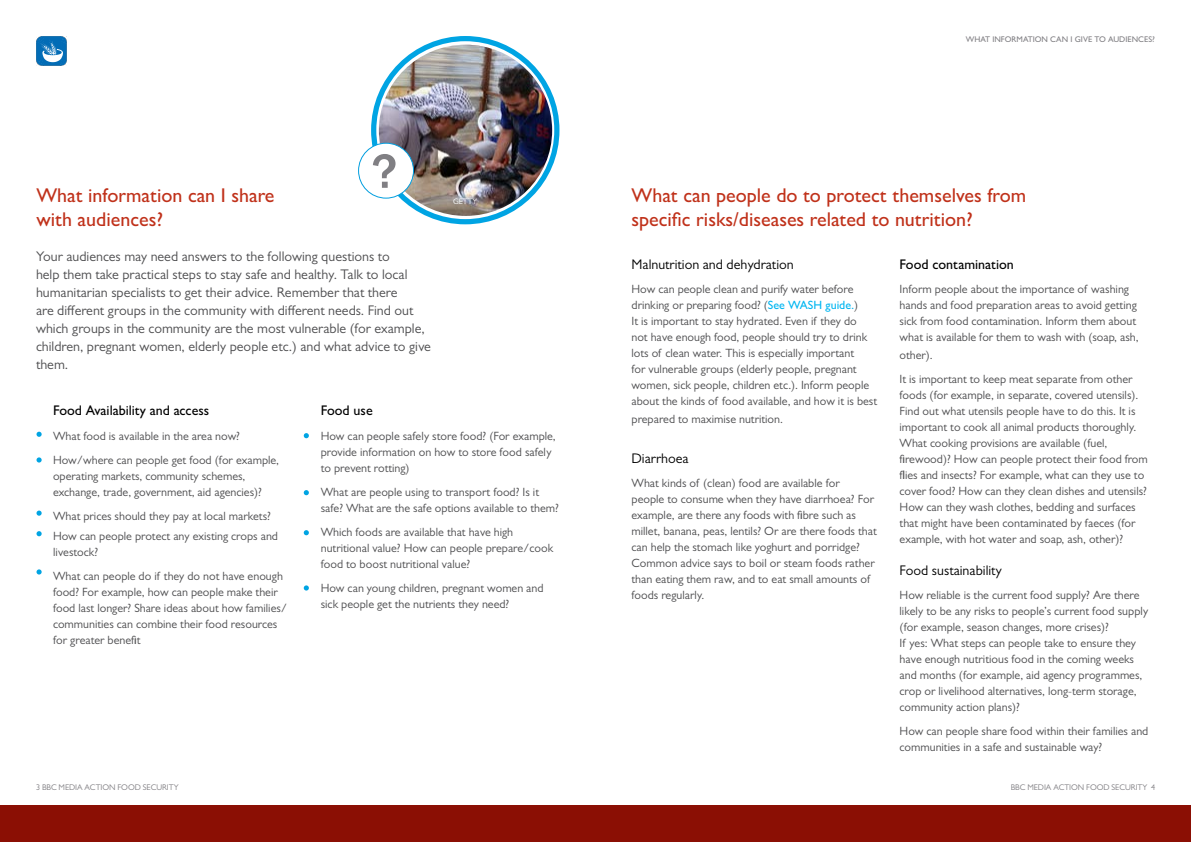
<style>
.page{position:relative;width:1191px;height:842px;background:#fff}
.page>*{position:absolute;margin:0;border:0;box-sizing:border-box;transform-origin:0 0}
.t1{font:500 50px "Franklin Gothic";color:#807f83}
.t2{font:500 20px/24px "Gill Sans MT Pro";color:#c0311a}
.t3{font:14px/18px "Gill Sans MT Pro";color:#4d4d4f}
.t4{font:14px "Gill Sans MT Pro";color:#000}
.t5{font:500 14px "Gill Sans MT Pro";color:#000}
.t6{font:12px/16px "Gill Sans MT Pro";color:#4d4d4f}
.t7{font:8.2px "Gill Sans MT Pro";letter-spacing:-.005em;color:#807f83}
.t8{font:500 8.2px "Gill Sans MT Pro";color:#807f83}
.t9{font:8px "Gill Sans MT Pro";color:#fff}
.s1{font-weight:500;color:#00b6f1}
</style>
<div class="page">
<div style="left:590px;top:806px;width:601px;height:36px;background:#8b0f04"></div>
<div style="left:0;top:806px;width:649px;height:36px;background:#8b0f04"></div>
<img style="left:379px;top:45px;width:173px;height:171px">
<div style="left:371px;top:36px;width:188px;height:188px;border:5px solid #00a4e3;border-radius:50%"></div>
<svg style="left:36px;top:432px;width:6px;height:5px"></svg>
<svg style="left:304px;top:433px;width:5px;height:5px"></svg>
<svg style="left:304px;top:490px;width:5px;height:5px"></svg>
<svg style="left:304px;top:530px;width:5px;height:5px"></svg>
<svg style="left:304px;top:585px;width:5px;height:5px"></svg>
<svg style="left:36px;top:457px;width:6px;height:6px"></svg>
<svg style="left:36px;top:511px;width:6px;height:5px"></svg>
<svg style="left:36px;top:531px;width:6px;height:5px"></svg>
<svg style="left:36px;top:569px;width:6px;height:5px"></svg>
<img style="left:36px;top:36px;width:31px;height:30px">
<div style="left:358px;top:143px;width:55px;height:55px;background:#fff;border-radius:50%"></div>
<div style="left:358px;top:143px;width:56px;height:56px;border:1px solid #009edf;border-radius:50%"></div>
<h1 class="t1" style="left:372px;top:140px;width:27px">?</h1>
<h2 class="t2" style="left:36px;top:183px;width:240px">What information can I share with audiences?</h2>
<p class="t3" style="left:36px;top:247px;width:396px">Your audiences may need answers to the following questions to<br>help them take practical steps to stay safe and healthy. Talk to local humanitarian specialists to get their advice. Remember that there<br>are different groups in the community with different needs. Find out which groups in the community are the most vulnerable (for example, children, pregnant women, elderly people etc.) and what advice to give them.</p>
<p class="t5" style="left:53px;top:402px;width:158px">Food Availability and access</p>
<p class="t6" style="left:53px;top:424px;width:228px;line-height:24px">What food is available in the area now?<br>How/where can people get food (for example,</p>
<p class="t6" style="left:53px;top:468px;width:210px">operating markets, community schemes, exchange, trade, government, aid agencies)?</p>
<p class="t6" style="left:53px;top:506px;width:226px;line-height:20px">What prices should they pay at local markets?<br>How can people protect any existing crops and</p>
<p class="t6" style="left:53px;top:540px;width:231px;line-height:24px">livestock?<br>What can people do if they do not have enough</p>
<p class="t6" style="left:53px;top:584px;width:236px">food? For example, how can people make their food last longer? Share ideas about how families/ communities can combine their food resources for greater benefit</p>
<p class="t9" style="left:453px;top:197px;width:26px">GETTY</p>
<p class="t5" style="left:321px;top:402px;width:53px">Food use</p>
<p class="t6" style="left:321px;top:428px;width:237px">How can people safely store food? (For example, provide information on how to store food safely to prevent rotting)</p>
<p class="t6" style="left:321px;top:484px;width:239px">What are people using to transport food? Is it safe? What are the safe options available to them?</p>
<p class="t6" style="left:321px;top:524px;width:234px">Which foods are available that have high nutritional value? How can people prepare/cook food to boost nutritional value?</p>
<p class="t6" style="left:321px;top:580px;width:224px">How can young children, pregnant women and sick people get the nutrients they need?</p>
<p class="t7" style="left:36px;top:782px;width:144px">3 BBC MEDIA ACTION FOOD SECURITY</p>
<p class="t8" style="left:965px;top:34px;width:191px">WHAT INFORMATION CAN I GIVE TO AUDIENCES?</p>
<h2 class="t2" style="left:631px;top:183px;width:396px">What can people do to protect themselves from specific risks/diseases related to nutrition?</h2>
<p class="t4" style="left:631px;top:256px;width:164px">Malnutrition and dehydration</p>
<p class="t6" style="left:631px;top:281px;width:247px">How can people clean and purify water before drinking or preparing food? (<span class="s1">See WASH guide.</span>)<br>It is important to stay hydrated. Even if they do<br>not have enough food, people should try to drink lots of clean water. This is especially important<br>for vulnerable groups (elderly people, pregnant women, sick people, children etc.). Inform people about the kinds of food available, and how it is best</p>
<p class="t6" style="left:631px;top:411px;width:153px">prepared to maximise nutrition.</p>
<p class="t4" style="left:631px;top:450px;width:59px">Diarrhoea</p>
<p class="t6" style="left:631px;top:475px;width:247px">What kinds of (clean) food are available for<br>people to consume when they have diarrhoea? For example, are there any foods with fibre such as millet, banana, peas, lentils? Or are there foods that can help the stomach like yoghurt and porridge?<br>Common advice says to boil or steam foods rather than eating them raw, and to eat small amounts of foods regularly.</p>
<p class="t5" style="left:899px;top:256px;width:116px">Food contamination</p>
<p class="t6" style="left:899px;top:281px;width:241px">Inform people about the importance of washing hands and food preparation areas to avoid getting sick from food contamination. Inform them about what is available for them to wash with (soap, ash,</p>
<p class="t6" style="left:899px;top:343px;width:234px;line-height:24px">other).<br>It is important to keep meat separate from other</p>
<p class="t6" style="left:899px;top:387px;width:250px">foods (for example, in separate, covered utensils).<br>Find out what utensils people have to do this. It is important to cook all animal products thoroughly.<br>What cooking provisions are available (fuel, firewood)? How can people protect their food from flies and insects? For example, what can they use to cover food? How can they clean dishes and utensils?<br>How can they wash clothes, bedding and surfaces that might have been contaminated by faeces (for example, with hot water and soap, ash, other)?</p>
<p class="t4" style="left:899px;top:562px;width:104px">Food sustainability</p>
<p class="t6" style="left:899px;top:587px;width:250px">How reliable is the current food supply? Are there likely to be any risks to people’s current food supply (for example, season changes, more crises)?<br>If yes: What steps can people take to ensure they have enough nutritious food in the coming weeks and months (for example, aid agency programmes, crop or livelihood alternatives, long-term storage, community action plans)?</p>
<p class="t6" style="left:899px;top:723px;width:250px">How can people share food within their families and communities in a safe and sustainable way?</p>
<p class="t7" style="left:1010px;top:782px;width:146px">BBC MEDIA ACTION FOOD SECURITY 4</p>
</div>
